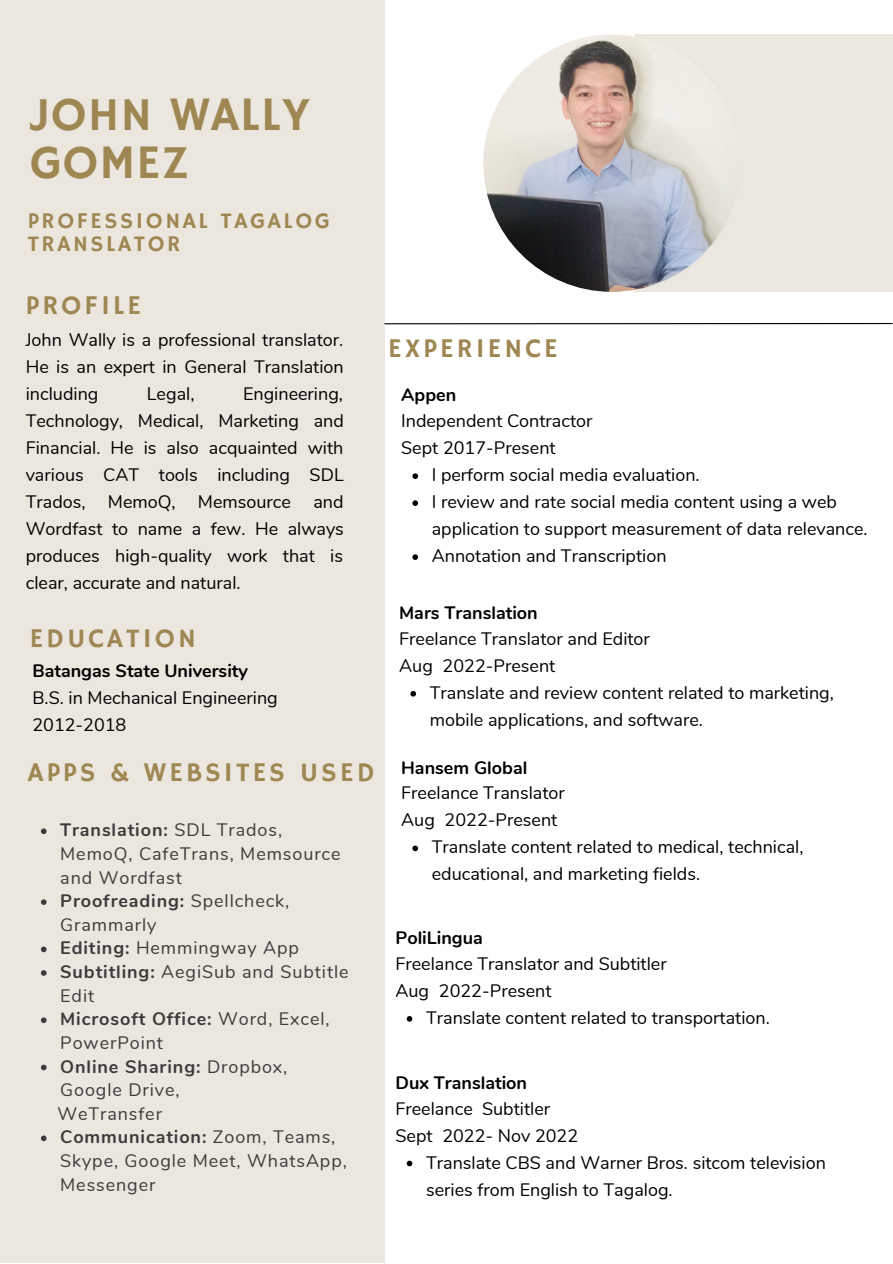
<style>
.page{position:relative;width:893px;height:1264px;background:#fff}
.page>*{position:absolute;margin:0;border:0;box-sizing:border-box;transform-origin:0 0}
.t1{font:48px/47.2px "Hammersmith One";letter-spacing:.02em;color:#9f8753}
.t2{font:27px "Hammersmith One";letter-spacing:.115em;color:#9f8753}
.t3{font:22.5px/22.5px "Hammersmith One";letter-spacing:.115em;color:#9f8753}
.t4{font:18px/27px "Nunito";color:#000}
.t5{font:18px/23.5px "Nunito";letter-spacing:.05em;color:#3b3b3b}
.t6{font:700 18px "Nunito";color:#000}
.s1{font-weight:700}
</style>
<div class="page">
<div style="left:0;top:0;width:384px;height:1262px;background:#ebe7df"></div>
<div style="left:634px;top:35px;width:258px;height:257px;background:#ebe7df"></div>
<img style="left:483px;top:35px;width:257px;height:257px;border-radius:50%">
<hr style="left:385px;top:323px;width:507px;height:1px;background:#000">
<svg style="left:41px;top:828px;width:6px;height:6px"></svg>
<svg style="left:41px;top:899px;width:6px;height:6px"></svg>
<svg style="left:41px;top:946px;width:6px;height:6px"></svg>
<svg style="left:41px;top:970px;width:6px;height:5px"></svg>
<svg style="left:41px;top:1017px;width:6px;height:6px"></svg>
<svg style="left:41px;top:1064px;width:6px;height:6px"></svg>
<svg style="left:41px;top:1135px;width:6px;height:6px"></svg>
<svg style="left:410px;top:691px;width:6px;height:5px"></svg>
<svg style="left:412px;top:473px;width:6px;height:6px"></svg>
<svg style="left:412px;top:500px;width:6px;height:6px"></svg>
<svg style="left:412px;top:554px;width:6px;height:6px"></svg>
<svg style="left:412px;top:845px;width:6px;height:6px"></svg>
<svg style="left:406px;top:1016px;width:6px;height:5px"></svg>
<svg style="left:406px;top:1160px;width:6px;height:6px"></svg>
<p class="t1" style="left:30px;top:93px;width:282px">JOHN WALLY<br>GOMEZ</p>
<p class="t3" style="left:28px;top:211px;width:303px">PROFESSIONAL TAGALOG<br>TRANSLATOR</p>
<p class="t2" style="left:26px;top:290px;width:117px">PROFILE</p>
<p class="t4" style="left:26px;top:327px;width:319px;text-align:justify">John Wally is a professional translator.<br>He is an expert in General Translation including</p>
<p class="t4" style="left:147px;top:381px;width:49px">Legal,</p>
<p class="t4" style="left:26px;top:381px;width:320px;text-align:justify;text-indent:217px">Engineering, Technology, Medical, Marketing and Financial. He is also acquainted with various CAT tools including SDL Trados, MemoQ, Memsource and Wordfast to name a few. He always produces high-quality work that is clear, accurate and natural.</p>
<p class="t2" style="left:30px;top:622px;width:168px">EDUCATION</p>
<p class="t6" style="left:32px;top:659px;width:217px">Batangas State University</p>
<p class="t4" style="left:32px;top:685px;width:247px">B.S. in Mechanical Engineering</p>
<p class="t4" style="left:32px;top:712px;width:95px">2012-2018</p>
<p class="t2" style="left:28px;top:756px;width:348px">APPS &amp; WEBSITES USED</p>
<p class="t5" style="left:60px;top:818px;width:282px"><span class="s1">Translation:</span> SDL Trados,<br>MemoQ, CafeTrans, Memsource and Wordfast</p>
<p class="t5" style="left:60px;top:889px;width:230px"><span class="s1">Proofreading:</span> Spellcheck,<br>Grammarly</p>
<p class="t5" style="left:60px;top:936px;width:240px"><span class="s1">Editing:</span> Hemmingway App</p>
<p class="t5" style="left:60px;top:960px;width:290px"><span class="s1">Subtitling:</span> AegiSub and Subtitle<br>Edit</p>
<p class="t5" style="left:60px;top:1007px;width:271px"><span class="s1">Microsoft Office:</span> Word, Excel,<br>PowerPoint</p>
<p class="t5" style="left:60px;top:1054px;width:228px"><span class="s1">Online Sharing:</span> Dropbox,<br>Google Drive,</p>
<p class="t5" style="left:60px;top:1125px;width:288px"><span class="s1">Communication:</span> Zoom, Teams,<br>Skype, Google Meet, WhatsApp,<br>Messenger</p>
<p class="t5" style="left:57px;top:1102px;width:106px">WeTransfer</p>
<p class="t2" style="left:388px;top:332px;width:171px">EXPERIENCE</p>
<p class="t6" style="left:401px;top:383px;width:57px">Appen</p>
<p class="t4" style="left:401px;top:408px;width:193px">Independent Contractor</p>
<p class="t4" style="left:401px;top:435px;width:156px">Sept 2017-Present</p>
<p class="t4" style="left:432px;top:462px;width:269px">I perform social media evaluation.</p>
<p class="t4" style="left:432px;top:489px;width:437px">I review and rate social media content using a web application to support measurement of data relevance.</p>
<p class="t4" style="left:432px;top:543px;width:236px">Annotation and Transcription</p>
<p class="t6" style="left:399px;top:600px;width:140px">Mars Translation</p>
<p class="t4" style="left:399px;top:625px;width:252px">Freelance Translator and Editor</p>
<p class="t4" style="left:399px;top:652px;width:158px">Aug 2022-Present</p>
<p class="t4" style="left:430px;top:679px;width:405px">Translate and review content related to marketing, mobile applications, and software.</p>
<p class="t6" style="left:401px;top:755px;width:128px">Hansem Global</p>
<p class="t4" style="left:401px;top:780px;width:165px">Freelance Translator</p>
<p class="t4" style="left:401px;top:807px;width:158px">Aug 2022-Present</p>
<p class="t4" style="left:432px;top:834px;width:373px">Translate content related to medical, technical, educational, and marketing fields.</p>
<p class="t6" style="left:395px;top:925px;width:89px">PoliLingua</p>
<p class="t4" style="left:395px;top:950px;width:273px">Freelance Translator and Subtitler</p>
<p class="t4" style="left:395px;top:977px;width:158px">Aug 2022-Present</p>
<p class="t4" style="left:426px;top:1004px;width:345px">Translate content related to transportation.</p>
<p class="t6" style="left:395px;top:1070px;width:133px">Dux Translation</p>
<p class="t4" style="left:395px;top:1095px;width:156px">Freelance Subtitler</p>
<p class="t4" style="left:395px;top:1122px;width:184px">Sept 2022- Nov 2022</p>
<p class="t4" style="left:426px;top:1149px;width:401px">Translate CBS and Warner Bros. sitcom television series from English to Tagalog.</p>
</div>
